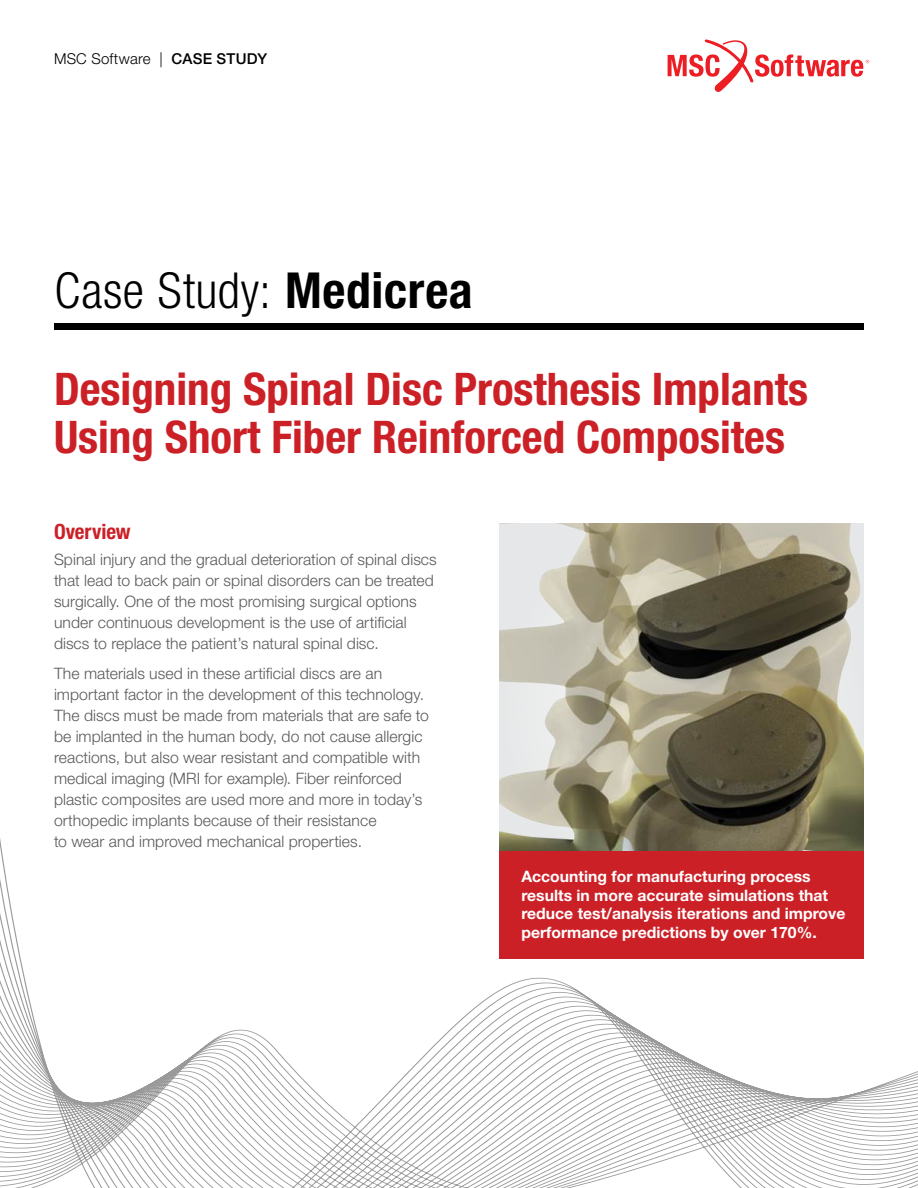
<style>
.page{position:relative;width:918px;height:1188px;background:#fff}
.page>*{position:absolute;margin:0;border:0;box-sizing:border-box;transform-origin:0 0}
.t1{font:300 condensed 49.65px "Helvetica Neue LT Pro";letter-spacing:.01em;color:#000}
.t2{font:700 condensed 45px/48px "Helvetica Neue LT Pro";color:#cc2027}
.t3{font:700 condensed 21px "Helvetica Neue LT Pro";color:#cc2027}
.t4{font:300 15.75px/21px "Helvetica Neue LT Pro";letter-spacing:.005em;color:#58595b}
.t5{font:700 15.75px/18.9px "Helvetica Neue LT Pro";color:#fff}
.t6{font:300 15px "Helvetica Neue LT Pro";letter-spacing:.015em;color:#000}
.s1{font-weight:500}
.s2{font-weight:700}
</style>
<div class="page">
<svg style="left:0;top:690px;width:918px;height:498px"></svg>
<svg style="left:668px;top:39px;width:201px;height:53px"></svg>
<div style="left:54px;top:323px;width:810px;height:6px;background:#000"></div>
<img style="left:500px;top:524px;width:364px;height:327px">
<div style="left:500px;top:851px;width:364px;height:107px;background:#cc2027"></div>
<p class="t6" style="left:54px;top:50px;width:215px">MSC Software | <span class="s1">CASE STUDY</span></p>
<h1 class="t1" style="left:55px;top:262px;width:420px">Case Study: <span class="s2">Medicrea</span></h1>
<h2 class="t2" style="left:54px;top:365px;width:756px">Designing Spinal Disc Prosthesis Implants<br>Using Short Fiber Reinforced Composites</h2>
<h3 class="t3" style="left:54px;top:519px;width:78px">Overview</h3>
<p class="t4" style="left:54px;top:549px;width:384px">Spinal injury and the gradual deterioration of spinal discs that lead to back pain or spinal disorders can be treated surgically. One of the most promising surgical options under continuous development is the use of artificial discs to replace the patient’s natural spinal disc.</p>
<p class="t4" style="left:54px;top:662px;width:377px">The materials used in these artificial discs are an important factor in the development of this technology.<br>The discs must be made from materials that are safe to be implanted in the human body, do not cause allergic reactions, but also wear resistant and compatible with medical imaging (MRI for example). Fiber reinforced plastic composites are used more and more in today’s orthopedic implants because of their resistance<br>to wear and improved mechanical properties.</p>
<p class="t5" style="left:521px;top:866px;width:326px">Accounting for manufacturing process results in more accurate simulations that reduce test/analysis iterations and improve performance predictions by over 170%.</p>
</div>
